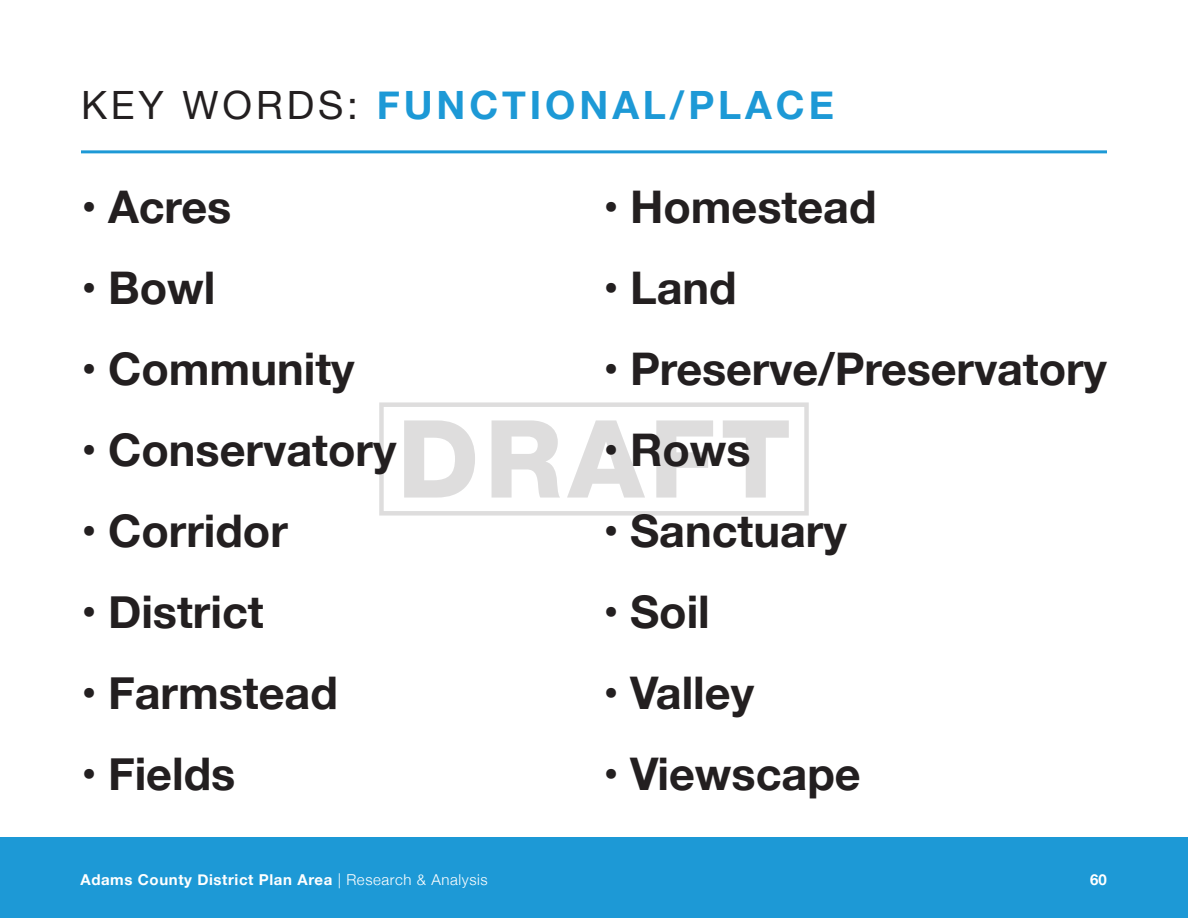
<style>
.page{position:relative;width:1188px;height:918px;background:#fff}
.page>*{position:absolute;margin:0;border:0;box-sizing:border-box;transform-origin:0 0}
.t1{font:800 108px "Helvetica Neue LT Std";letter-spacing:.05em;color:#231f20}
.t2{font:700 45px "Helvetica Neue";color:#231f20}
.t3{font:700 39px "Helvetica Neue";letter-spacing:.1em;color:#1d99d6}
.t4{font:700 15px "Helvetica Neue";letter-spacing:.04em;color:#fff}
.s1{font-weight:400;color:#231f20}
.s2{font-weight:300}
</style>
<div class="page">
<div style="left:0;top:837px;width:1188px;height:81px;background:#1d99d6"></div>
<hr style="left:81px;top:150px;width:1026px;height:3px;background:#1d99d6">
<p class="t3" style="left:81px;top:75px;width:754px"><span class="s1">KEY WORDS:</span> FUNCTIONAL/PLACE</p>
<p class="t2" style="left:81px;top:171px;width:152px">• Acres</p>
<p class="t2" style="left:603px;top:171px;width:275px">• Homestead</p>
<p class="t2" style="left:81px;top:252px;width:136px">• Bowl</p>
<p class="t2" style="left:603px;top:252px;width:135px">• Land</p>
<p class="t2" style="left:81px;top:333px;width:275px">• Community</p>
<p class="t2" style="left:603px;top:333px;width:505px">• Preserve/Preservatory</p>
<h1 class="t1" style="left:397px;top:395px;width:395px">DRAFT</h1>
<p class="t2" style="left:81px;top:414px;width:317px">• Conservatory</p>
<p class="t2" style="left:603px;top:414px;width:149px">• Rows</p>
<p class="t2" style="left:81px;top:495px;width:208px">• Corridor</p>
<p class="t2" style="left:81px;top:576px;width:184px">• District</p>
<p class="t2" style="left:81px;top:657px;width:258px">• Farmstead</p>
<p class="t2" style="left:81px;top:738px;width:156px">• Fields</p>
<p class="t2" style="left:603px;top:495px;width:245px">• Sanctuary</p>
<p class="t2" style="left:603px;top:576px;width:108px">• Soil</p>
<p class="t2" style="left:603px;top:657px;width:153px">• Valley</p>
<p class="t2" style="left:603px;top:738px;width:259px">• Viewscape</p>
<p class="t4" style="left:80px;top:868px;width:409px">Adams County District Plan Area <span class="s2">| Research &amp; Analysis</span></p>
<p class="t4" style="left:1090px;top:868px;width:18px">60</p>
</div>
